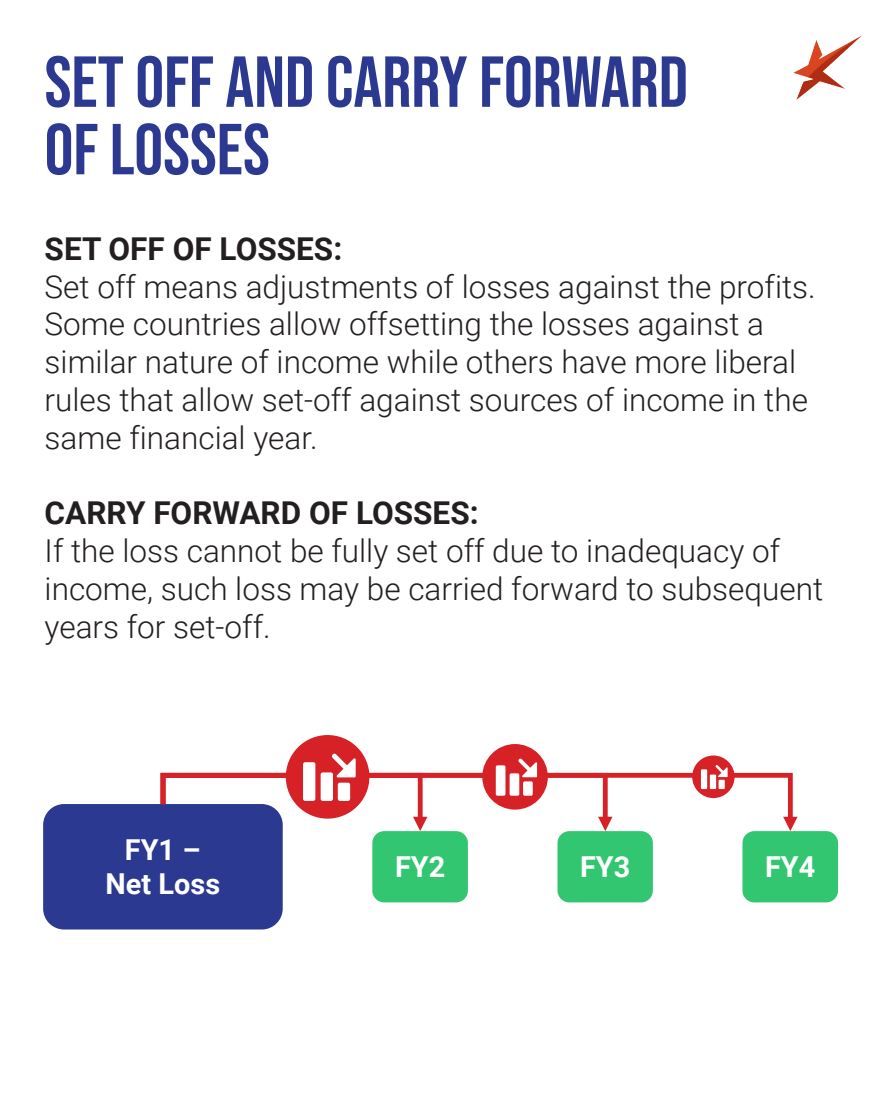
<style>
.page{position:relative;width:893px;height:1116px;background:#fff}
.page>*{position:absolute;margin:0;border:0;box-sizing:border-box;transform-origin:0 0}
.t1{font:72px/67.5px "Bebas Neue";color:#2b3990}
.t2{font:300 31.5px/37.8px "Roboto";color:#231f20}
.t3{font:700 31.5px "Roboto";color:#231f20}
.t4{font:700 28.8px/34.7px "Roboto";color:#fff;text-align:center}
</style>
<div class="page">
<img style="left:793px;top:35px;width:69px;height:65px">
<div style="left:43px;top:804px;width:239px;height:125px;background:#2b3990;border-radius:21px"></div>
<div style="left:372px;top:831px;width:95px;height:71px;background:#32c671;border-radius:12px"></div>
<div style="left:557px;top:831px;width:95px;height:71px;background:#32c671;border-radius:12px"></div>
<div style="left:742px;top:831px;width:95px;height:71px;background:#32c671;border-radius:12px"></div>
<div style="left:285px;top:735px;width:84px;height:83px;background:#d62127;border-radius:50%"></div>
<div style="left:482px;top:744px;width:65px;height:65px;background:#d62127;border-radius:50%"></div>
<svg style="left:160px;top:752px;width:637px;height:79px"></svg>
<div style="left:718px;top:780px;width:6px;height:9px;background:#fff"></div>
<div style="left:709px;top:774px;width:6px;height:15px;background:#fff"></div>
<div style="left:700px;top:769px;width:6px;height:20px;background:#fff"></div>
<h1 class="t1" style="left:45px;top:47px;width:644px">SET OFF AND CARRY FORWARD<br>OF LOSSES</h1>
<p class="t3" style="left:45px;top:226px;width:299px">SET OFF OF LOSSES:</p>
<p class="t2" style="left:45px;top:266px;width:772px">Set off means adjustments of losses against the profits.<br>Some countries allow offsetting the losses against a similar nature of income while others have more liberal rules that allow set-off against sources of income in the same financial year.</p>
<p class="t3" style="left:45px;top:491px;width:435px">CARRY FORWARD OF LOSSES:</p>
<p class="t2" style="left:45px;top:531px;width:779px">If the loss cannot be fully set off due to inadequacy of income, such loss may be carried forward to subsequent years for set-off.</p>
<p class="t4" style="left:105px;top:831px;width:116px">FY1 –<br>Net Loss</p>
<p class="t4" style="left:395px;top:848px;width:52px">FY2</p>
<p class="t4" style="left:580px;top:848px;width:52px">FY3</p>
<p class="t4" style="left:764px;top:848px;width:52px">FY4</p>
</div>
